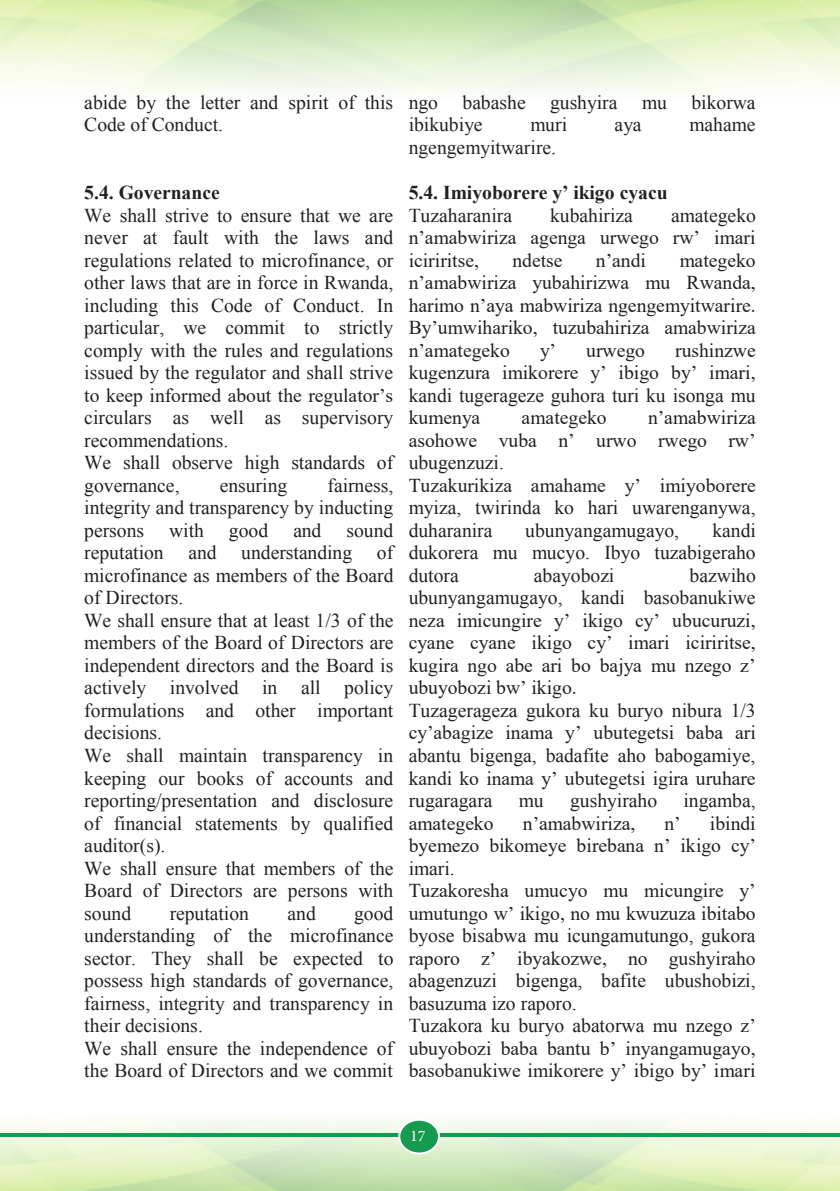
<style>
.page{position:relative;width:840px;height:1191px;background:#fff}
.page>*{position:absolute;margin:0;border:0;box-sizing:border-box;transform-origin:0 0}
.t1{font:19.6px/22.4px "Times New Roman";color:#231f20;text-align:justify}
.t2{font:700 19.6px/22.4px "Times New Roman";color:#231f20}
.t3{font:16px "Minion Pro";color:#fff}
.s1{font-weight:400}
</style>
<div class="page">
<hr style="left:0;top:1133px;width:839px;height:4px;background:#159a4f">
<div style="left:399px;top:1119px;width:40px;height:34px;background:#159a4f;border-radius:50%"></div>
<div style="left:398px;top:1118px;width:42px;height:36px;border:2px solid #fff;border-radius:50%"></div>
<p class="t1" style="left:84px;top:91px;width:310px">abide by the letter and spirit of this<br>Code of Conduct.</p>
<p class="t1" style="left:408px;top:91px;width:259px">ngo babashe gushyira mu</p>
<p class="t1" style="left:691px;top:91px;width:66px">bikorwa</p>
<p class="t1" style="left:408px;top:113px;width:75px">ibikubiye</p>
<p class="t1" style="left:530px;top:113px;width:38px">muri</p>
<p class="t1" style="left:614px;top:113px;width:29px">aya</p>
<p class="t1" style="left:689px;top:113px;width:68px">mahame</p>
<p class="t1" style="left:408px;top:136px;width:149px">ngengemyitwarire.</p>
<p class="t2" style="left:383px;top:181px;width:285px;text-indent:25px">5.4. Imiyoborere y’ ikigo cyacu <span class="s1">a) Tuzaharanira</span></p>
<p class="t2" style="left:84px;top:181px;width:137px">5.4. Governance</p>
<p class="t1" style="left:59px;top:203px;width:335px">a) We shall strive to ensure that we are</p>
<p class="t1" style="left:84px;top:226px;width:310px">never at fault with the laws and</p>
<p class="t1" style="left:84px;top:248px;width:310px">regulations related to microfinance, or</p>
<p class="t1" style="left:84px;top:271px;width:310px">other laws that are in force in Rwanda,</p>
<p class="t1" style="left:84px;top:293px;width:310px">including this Code of Conduct. In</p>
<p class="t1" style="left:84px;top:316px;width:310px">particular, we commit to strictly</p>
<p class="t1" style="left:84px;top:339px;width:310px">comply with the rules and regulations</p>
<p class="t1" style="left:84px;top:361px;width:310px">issued by the regulator and shall strive</p>
<p class="t1" style="left:84px;top:383px;width:310px">to keep informed about the regulator’s</p>
<p class="t1" style="left:84px;top:406px;width:310px">circulars as well as supervisory</p>
<p class="t1" style="left:84px;top:428px;width:146px">recommendations.</p>
<p class="t1" style="left:59px;top:451px;width:335px">b) We shall observe high standards of</p>
<p class="t1" style="left:84px;top:474px;width:97px">governance,</p>
<p class="t1" style="left:220px;top:474px;width:69px">ensuring</p>
<p class="t1" style="left:408px;top:203px;width:348px;text-indent:262px">amategeko n’amabwiriza agenga urwego rw’ imari iciriritse,</p>
<p class="t1" style="left:550px;top:203px;width:84px">kubahiriza</p>
<p class="t1" style="left:408px;top:248px;width:348px;text-indent:271px">mategeko n’amabwiriza yubahirizwa mu Rwanda, harimo n’aya mabwiriza ngengemyitwarire.<br>By’umwihariko, tuzubahiriza amabwiriza n’amategeko</p>
<p class="t1" style="left:512px;top:248px;width:52px">ndetse</p>
<p class="t1" style="left:595px;top:248px;width:52px">n’andi</p>
<p class="t1" style="left:408px;top:338px;width:348px;text-indent:266px">rushinzwe kugenzura imikorere y’ ibigo by’ imari, kandi tugerageze guhora turi ku isonga mu kumenya</p>
<p class="t1" style="left:539px;top:338px;width:18px">y’</p>
<p class="t1" style="left:586px;top:338px;width:60px">urwego</p>
<p class="t1" style="left:521px;top:406px;width:86px">amategeko</p>
<p class="t1" style="left:647px;top:406px;width:109px">n’amabwiriza</p>
<p class="t1" style="left:408px;top:428px;width:348px">asohowe vuba n’ urwo rwego rw’</p>
<p class="t1" style="left:408px;top:451px;width:97px">ubugenzuzi.</p>
<p class="t1" style="left:383px;top:474px;width:373px">b) Tuzakurikiza amahame y’ imiyoborere</p>
<p class="t1" style="left:408px;top:496px;width:348px">myiza, twirinda ko hari uwarenganywa,</p>
<p class="t1" style="left:408px;top:519px;width:85px">duharanira</p>
<p class="t1" style="left:525px;top:519px;width:155px">ubunyangamugayo,</p>
<p class="t1" style="left:84px;top:474px;width:310px;text-indent:243px">fairness, integrity and transparency by inducting persons</p>
<p class="t1" style="left:169px;top:519px;width:36px">with</p>
<p class="t1" style="left:229px;top:519px;width:41px">good</p>
<p class="t1" style="left:293px;top:519px;width:30px">and</p>
<p class="t1" style="left:346px;top:519px;width:48px">sound</p>
<p class="t1" style="left:408px;top:519px;width:349px;text-indent:303px">kandi dukorera mu mucyo. Ibyo tuzabigeraho dutora</p>
<p class="t1" style="left:84px;top:541px;width:81px">reputation</p>
<p class="t1" style="left:188px;top:541px;width:206px">and understanding of</p>
<p class="t1" style="left:84px;top:564px;width:310px">microfinance as members of the Board</p>
<p class="t1" style="left:84px;top:586px;width:100px">of Directors.</p>
<p class="t1" style="left:59px;top:609px;width:336px">c) We shall ensure that at least 1/3 of the</p>
<p class="t1" style="left:84px;top:631px;width:310px">members of the Board of Directors are</p>
<p class="t1" style="left:84px;top:654px;width:310px">independent directors and the Board is</p>
<p class="t1" style="left:84px;top:676px;width:310px">actively involved in all policy</p>
<p class="t1" style="left:84px;top:699px;width:310px">formulations and other important</p>
<p class="t1" style="left:84px;top:721px;width:79px">decisions.</p>
<p class="t1" style="left:59px;top:744px;width:335px">d) We shall maintain transparency in</p>
<p class="t1" style="left:84px;top:766px;width:310px">keeping our books of accounts and</p>
<p class="t1" style="left:84px;top:789px;width:310px">reporting/presentation and disclosure</p>
<p class="t1" style="left:84px;top:811px;width:310px">of financial statements by qualified</p>
<p class="t1" style="left:84px;top:834px;width:83px">auditor(s).</p>
<p class="t1" style="left:59px;top:856px;width:336px">e) We shall ensure that members of the</p>
<p class="t1" style="left:84px;top:879px;width:310px">Board of Directors are persons with</p>
<p class="t1" style="left:84px;top:901px;width:48px">sound</p>
<p class="t1" style="left:169px;top:901px;width:81px">reputation</p>
<p class="t1" style="left:287px;top:901px;width:30px">and</p>
<p class="t1" style="left:354px;top:901px;width:41px">good</p>
<p class="t1" style="left:84px;top:924px;width:310px">understanding of the microfinance</p>
<p class="t1" style="left:84px;top:946px;width:310px">sector. They shall be expected to</p>
<p class="t1" style="left:84px;top:969px;width:310px">possess high standards of governance,</p>
<p class="t1" style="left:84px;top:991px;width:310px">fairness, integrity and transparency in</p>
<p class="t1" style="left:84px;top:1014px;width:120px">their decisions.</p>
<p class="t1" style="left:59px;top:1036px;width:335px">f) We shall ensure the independence of</p>
<p class="t1" style="left:84px;top:1059px;width:310px">the Board of Directors and we commit</p>
<p class="t1" style="left:533px;top:564px;width:82px">abayobozi</p>
<p class="t1" style="left:689px;top:564px;width:68px">bazwiho</p>
<p class="t1" style="left:408px;top:586px;width:348px">ubunyangamugayo, kandi basobanukiwe</p>
<p class="t1" style="left:408px;top:608px;width:348px">neza imicungire y’ ikigo cy’ ubucuruzi,</p>
<p class="t1" style="left:408px;top:631px;width:348px">cyane cyane ikigo cy’ imari iciriritse,</p>
<p class="t1" style="left:408px;top:653px;width:348px">kugira ngo abe ari bo bajya mu nzego z’</p>
<p class="t1" style="left:408px;top:676px;width:169px">ubuyobozi bw’ ikigo.</p>
<p class="t1" style="left:383px;top:699px;width:373px">c) Tuzagerageza gukora ku buryo nibura 1/3</p>
<p class="t1" style="left:408px;top:721px;width:348px">cy’abagize inama y’ ubutegetsi baba ari</p>
<p class="t1" style="left:408px;top:744px;width:348px">abantu bigenga, badafite aho babogamiye,</p>
<p class="t1" style="left:408px;top:766px;width:348px">kandi ko inama y’ ubutegetsi igira uruhare</p>
<p class="t1" style="left:408px;top:789px;width:85px">rugaragara</p>
<p class="t1" style="left:518px;top:789px;width:26px">mu</p>
<p class="t1" style="left:570px;top:789px;width:88px">gushyiraho</p>
<p class="t1" style="left:683px;top:789px;width:74px">ingamba,</p>
<p class="t1" style="left:408px;top:811px;width:86px">amategeko</p>
<p class="t1" style="left:522px;top:811px;width:114px">n’amabwiriza,</p>
<p class="t1" style="left:664px;top:811px;width:18px">n’</p>
<p class="t1" style="left:709px;top:811px;width:47px">ibindi</p>
<p class="t1" style="left:408px;top:833px;width:348px">byemezo bikomeye birebana n’ ikigo cy’</p>
<p class="t1" style="left:408px;top:856px;width:48px">imari.</p>
<p class="t1" style="left:383px;top:879px;width:373px">d) Tuzakoresha umucyo mu micungire y’</p>
<p class="t1" style="left:408px;top:901px;width:348px">umutungo w’ ikigo, no mu kwuzuza ibitabo</p>
<p class="t1" style="left:408px;top:924px;width:348px">byose bisabwa mu icungamutungo, gukora</p>
<p class="t1" style="left:408px;top:946px;width:348px">raporo z’ ibyakozwe, no gushyiraho</p>
<p class="t1" style="left:408px;top:969px;width:348px">abagenzuzi bigenga, bafite ubushobizi,</p>
<p class="t1" style="left:408px;top:991px;width:169px">basuzuma izo raporo.</p>
<p class="t1" style="left:383px;top:1014px;width:374px">e) Tuzakora ku buryo abatorwa mu nzego z’</p>
<p class="t1" style="left:408px;top:1036px;width:348px">ubuyobozi baba bantu b’ inyangamugayo,</p>
<p class="t1" style="left:408px;top:1059px;width:348px">basobanukiwe imikorere y’ ibigo by’ imari</p>
<p class="t3" style="left:410px;top:1124px;width:17px">17</p>
</div>
